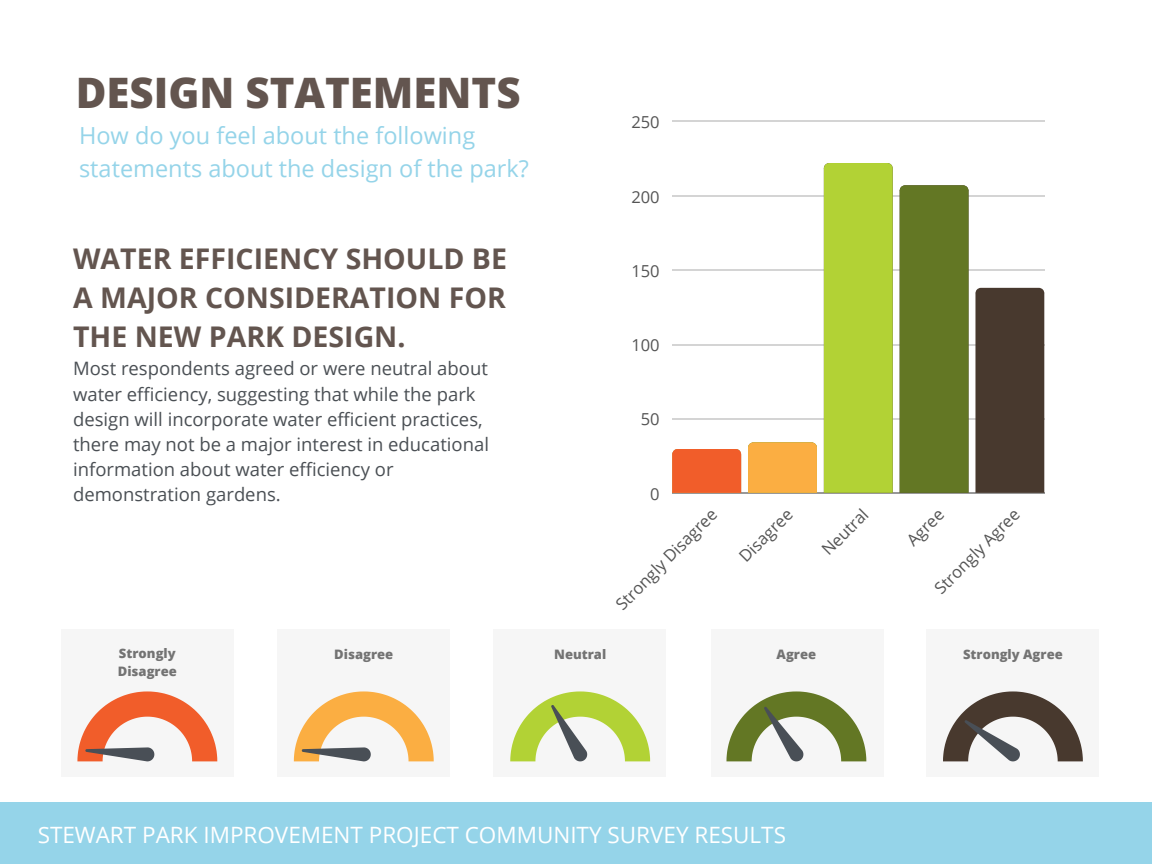
<style>
.page{position:relative;width:1152px;height:864px;background:#fff}
.page>*{position:absolute;margin:0;border:0;box-sizing:border-box;transform-origin:0 0}
.t1{font:800 42px "Open Sans";color:#63554f}
.t2{font:700 28.5px/39px "Open Sans";color:#63554f;text-align:justify}
.t3{font:23.55px/32.7px "Open Sans";color:#95d4e9}
.t4{font:22.5px "Open Sans";color:#fff}
.t5{font:18.45px/25.2px "Open Sans";color:#4a4f54}
.t6{font:16.5px "Open Sans";color:#545454}
.t7{font:800 13.05px/17.5px "Open Sans";color:#737373}
</style>
<div class="page">
<hr style="left:672px;top:121px;width:372px;height:1px;background:#545454">
<hr style="left:672px;top:195px;width:372px;height:1px;background:#545454">
<hr style="left:672px;top:269px;width:372px;height:2px;background:#545454">
<hr style="left:672px;top:344px;width:372px;height:1px;background:#545454">
<hr style="left:672px;top:418px;width:372px;height:2px;background:#545454">
<hr style="left:672px;top:493px;width:372px;height:1px;background:#545454">
<div style="left:975px;top:288px;width:69px;height:205px;background:#48392e"></div>
<svg style="left:899px;top:185px;width:70px;height:308px;background:#677a2b"></svg>
<div style="left:824px;top:163px;width:69px;height:330px;background:#b2d235"></div>
<div style="left:748px;top:442px;width:69px;height:51px;background:#fbae42"></div>
<div style="left:672px;top:449px;width:69px;height:44px;background:#f15d2a"></div>
<div style="left:0;top:802px;width:1152px;height:62px;background:#95d4e9"></div>
<div style="left:61px;top:630px;width:172px;height:147px;background:#f6f6f6"></div>
<div style="left:278px;top:630px;width:172px;height:147px;background:#f6f6f6"></div>
<div style="left:494px;top:630px;width:172px;height:147px;background:#f6f6f6"></div>
<svg style="left:77px;top:691px;width:140px;height:70px"></svg>
<svg style="left:294px;top:691px;width:140px;height:70px"></svg>
<svg style="left:510px;top:691px;width:140px;height:70px"></svg>
<div style="left:711px;top:630px;width:172px;height:147px;background:#f6f6f6"></div>
<div style="left:927px;top:630px;width:172px;height:147px;background:#f6f6f6"></div>
<svg style="left:726px;top:691px;width:140px;height:70px"></svg>
<svg style="left:943px;top:691px;width:140px;height:70px"></svg>
<h1 class="t1" style="left:76px;top:63px;width:446px">DESIGN STATEMENTS</h1>
<p class="t3" style="left:79px;top:119px;width:451px">How do you feel about the following statements about the design of the park?</p>
<h2 class="t2" style="left:73px;top:238px;width:436px">WATER EFFICIENCY SHOULD BE A MAJOR CONSIDERATION FOR THE NEW PARK DESIGN.</h2>
<p class="t5" style="left:73px;top:356px;width:417px">Most respondents agreed or were neutral about water efficiency, suggesting that while the park design will incorporate water efficient practices, there may not be a major interest in educational information about water efficiency or demonstration gardens.</p>
<p class="t6" style="left:631px;top:111px;width:30px">250</p>
<p class="t6" style="left:631px;top:185px;width:30px">200</p>
<p class="t6" style="left:631px;top:259px;width:30px">150</p>
<p class="t6" style="left:631px;top:334px;width:30px">100</p>
<p class="t6" style="left:641px;top:408px;width:20px">50</p>
<p class="t6" style="left:650px;top:482px;width:11px">0</p>
<p class="t6" style="left:610px;top:599px;width:137px;rotate:-45deg">Strongly Disagree</p>
<p class="t6" style="left:734px;top:551px;width:69px;rotate:-45deg">Disagree</p>
<p class="t6" style="left:816px;top:544px;width:59px;rotate:-45deg">Neutral</p>
<p class="t6" style="left:901px;top:535px;width:46px;rotate:-45deg">Agree</p>
<p class="t6" style="left:929px;top:583px;width:114px;rotate:-45deg">Strongly Agree</p>
<p class="t7" style="left:118px;top:645px;width:61px">Strongly<br>Disagree</p>
<p class="t7" style="left:334px;top:645px;width:61px">Disagree</p>
<p class="t7" style="left:554px;top:645px;width:54px">Neutral</p>
<p class="t7" style="left:777px;top:645px;width:41px">Agree</p>
<p class="t7" style="left:963px;top:645px;width:101px">Strongly Agree</p>
<p class="t4" style="left:38px;top:819px;width:750px">STEWART PARK IMPROVEMENT PROJECT COMMUNITY SURVEY RESULTS</p>
</div>
